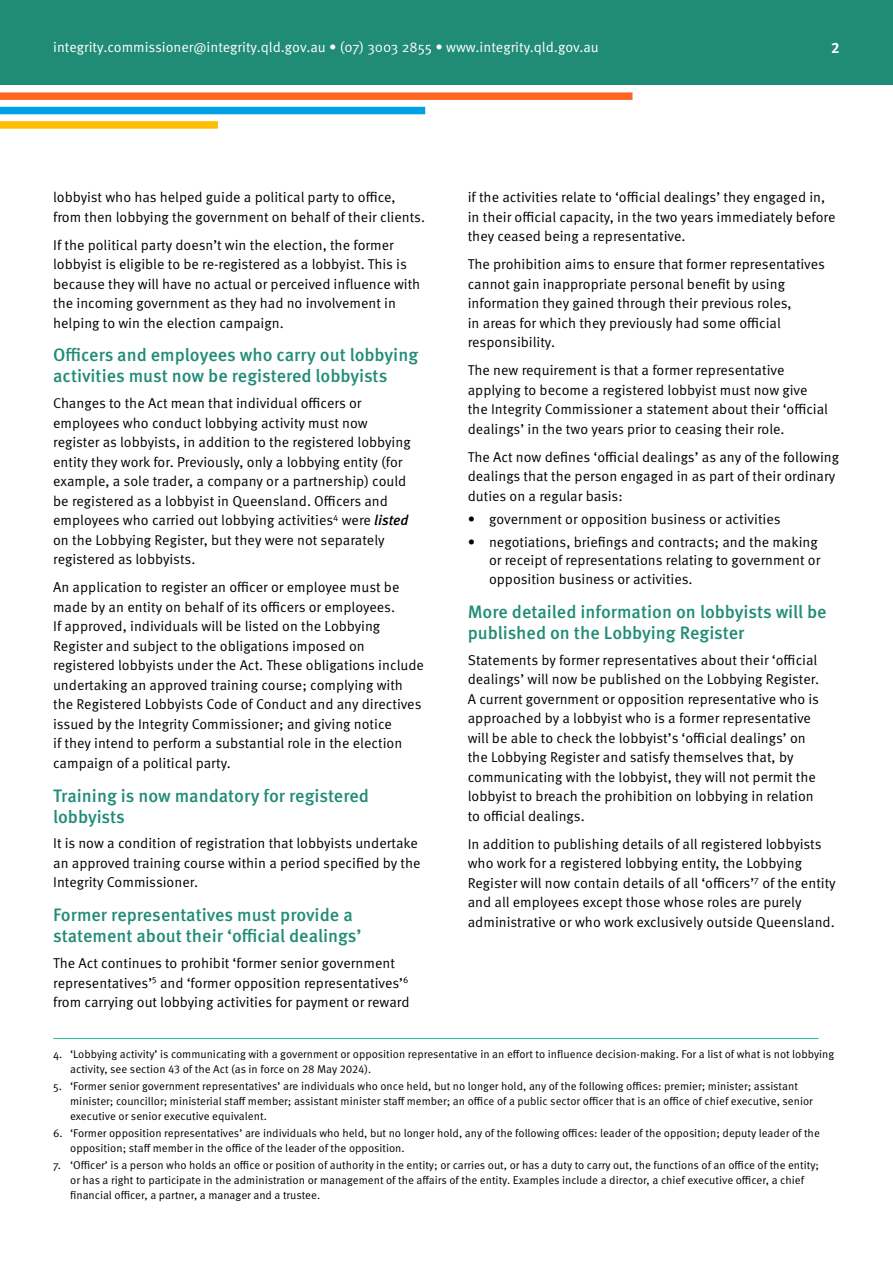
<style>
.page{position:relative;width:893px;height:1263px;background:#fff}
.page>*{position:absolute;margin:0;border:0;box-sizing:border-box;transform-origin:0 0}
.H3_subhead{font:500 18px/21px "Meta Pro";color:#218c76}
.t1{font:700 15px "Meta Pro";color:#fff}
.copy{font:14.25px/19.5px "Meta Pro Norm";color:#000}
.copy_before_bullet{font:14.25px/19.5px "Meta Pro Norm";color:#000}
.t2{font:14.25px "Meta Pro Norm";color:#fff}
.footnote{font:11.25px/15px "Meta Pro Norm";color:#000}
.s1{font-family:"Meta Pro";font-weight:500;font-style:italic}
</style>
<div class="page">
<div style="left:0;top:0;width:893px;height:85px;background:#218c76"></div>
<div style="left:0;top:92px;width:632px;height:8px;background:#f62"></div>
<div style="left:0;top:107px;width:425px;height:7px;background:#00a2e5"></div>
<div style="left:0;top:121px;width:218px;height:8px;background:#ffbc00"></div>
<hr style="left:53px;top:1038px;width:766px;height:1px;background:#2cba9d">
<p class="t2" style="left:53px;top:37px;width:547px">integrity.commissioner@integrity.qld.gov.au • (07) 3003 2855 • www.integrity.qld.gov.au</p>
<p class="t1" style="left:831px;top:36px;width:10px">2</p>
<p class="copy" style="left:53px;top:186px;width:374px">lobbyist who has helped guide a political party to office, from then lobbying the government on behalf of their clients.</p>
<p class="copy" style="left:53px;top:234px;width:369px">If the political party doesn’t win the election, the former lobbyist is eligible to be re-registered as a lobbyist. This is because they will have no actual or perceived influence with the incoming government as they had no involvement in helping to win the election campaign.</p>
<h3 class="H3_subhead" style="left:53px;top:343px;width:367px">Officers and employees who carry out lobbying activities must now be registered lobbyists</h3>
<p class="copy" style="left:53px;top:393px;width:359px">Changes to the Act mean that individual officers or employees who conduct lobbying activity must now register as lobbyists, in addition to the registered lobbying entity they work for. Previously, only a lobbying entity (for example, a sole trader, a company or a partnership) could be registered as a lobbyist in Queensland. Officers and employees who carried out lobbying activities<sup>4</sup> were <span class="s1">listed </span>on the Lobbying Register, but they were not separately registered as lobbyists.</p>
<p class="copy" style="left:53px;top:577px;width:372px">An application to register an officer or employee must be made by an entity on behalf of its officers or employees.<br>If approved, individuals will be listed on the Lobbying Register and subject to the obligations imposed on registered lobbyists under the Act. These obligations include undertaking an approved training course; complying with the Registered Lobbyists Code of Conduct and any directives issued by the Integrity Commissioner; and giving notice<br>if they intend to perform a substantial role in the election campaign of a political party.</p>
<h3 class="H3_subhead" style="left:53px;top:784px;width:317px">Training is now mandatory for registered lobbyists</h3>
<p class="copy" style="left:53px;top:833px;width:369px">It is now a condition of registration that lobbyists undertake an approved training course within a period specified by the<br>Integrity Commissioner.</p>
<h3 class="H3_subhead" style="left:53px;top:903px;width:310px">Former representatives must provide a statement about their ‘official dealings’</h3>
<p class="copy" style="left:53px;top:952px;width:358px">The Act continues to prohibit ‘former senior government representatives’<sup>5</sup> and ‘former opposition representatives’<sup>6 </sup>from carrying out lobbying activities for payment or reward</p>
<p class="footnote" style="left:70px;top:1046px;width:765px;text-indent:-17px">4. ‘Lobbying activity’ is communicating with a government or opposition representative in an effort to influence decision-making. For a list of what is not lobbying activity, see section 43 of the Act (as in force on 28 May 2024).</p>
<p class="footnote" style="left:70px;top:1078px;width:744px;text-indent:-17px">5. ‘Former senior government representatives’ are individuals who once held, but no longer hold, any of the following offices: premier; minister; assistant minister; councillor; ministerial staff member; assistant minister staff member; an office of a public sector officer that is an office of chief executive, senior executive or senior executive equivalent.</p>
<p class="footnote" style="left:70px;top:1125px;width:751px;text-indent:-17px">6. ‘Former opposition representatives’ are individuals who held, but no longer hold, any of the following offices: leader of the opposition; deputy leader of the opposition; staff member in the office of the leader of the opposition.</p>
<p class="footnote" style="left:70px;top:1157px;width:751px;text-indent:-17px">7. ‘Officer’ is a person who holds an office or position of authority in the entity; or carries out, or has a duty to carry out, the functions of an office of the entity; or has a right to participate in the administration or management of the affairs of the entity. Examples include a director, a chief executive officer, a chief financial officer, a partner, a manager and a trustee.</p>
<p class="copy" style="left:468px;top:186px;width:369px">if the activities relate to ‘official dealings’ they engaged in, in their official capacity, in the two years immediately before they ceased being a representative.</p>
<p class="copy" style="left:468px;top:253px;width:359px">The prohibition aims to ensure that former representatives cannot gain inappropriate personal benefit by using information they gained through their previous roles,<br>in areas for which they previously had some official responsibility.</p>
<p class="copy" style="left:468px;top:359px;width:362px">The new requirement is that a former representative applying to become a registered lobbyist must now give the Integrity Commissioner a statement about their ‘official dealings’ in the two years prior to ceasing their role.</p>
<p class="copy_before_bullet" style="left:468px;top:446px;width:373px">The Act now defines ‘official dealings’ as any of the following dealings that the person engaged in as part of their ordinary duties on a regular basis:</p>
<p class="copy" style="left:468px;top:508px;width:314px">• government or opposition business or activities</p>
<p class="copy" style="left:489px;top:531px;width:333px;line-height:18.8px;text-indent:-21px">• negotiations, briefings and contracts; and the making or receipt of representations relating to government or opposition business or activities.</p>
<h3 class="H3_subhead" style="left:468px;top:600px;width:360px">More detailed information on lobbyists will be published on the Lobbying Register</h3>
<p class="copy" style="left:468px;top:649px;width:353px">Statements by former representatives about their ‘official dealings’ will now be published on the Lobbying Register.<br>A current government or opposition representative who is approached by a lobbyist who is a former representative will be able to check the lobbyist’s ‘official dealings’ on the Lobbying Register and satisfy themselves that, by communicating with the lobbyist, they will not permit the lobbyist to breach the prohibition on lobbying in relation to official dealings.</p>
<p class="copy" style="left:468px;top:833px;width:370px">In addition to publishing details of all registered lobbyists who work for a registered lobbying entity, the Lobbying Register will now contain details of all ‘officers’<sup>7</sup> of the entity and all employees except those whose roles are purely administrative or who work exclusively outside Queensland.</p>
</div>
